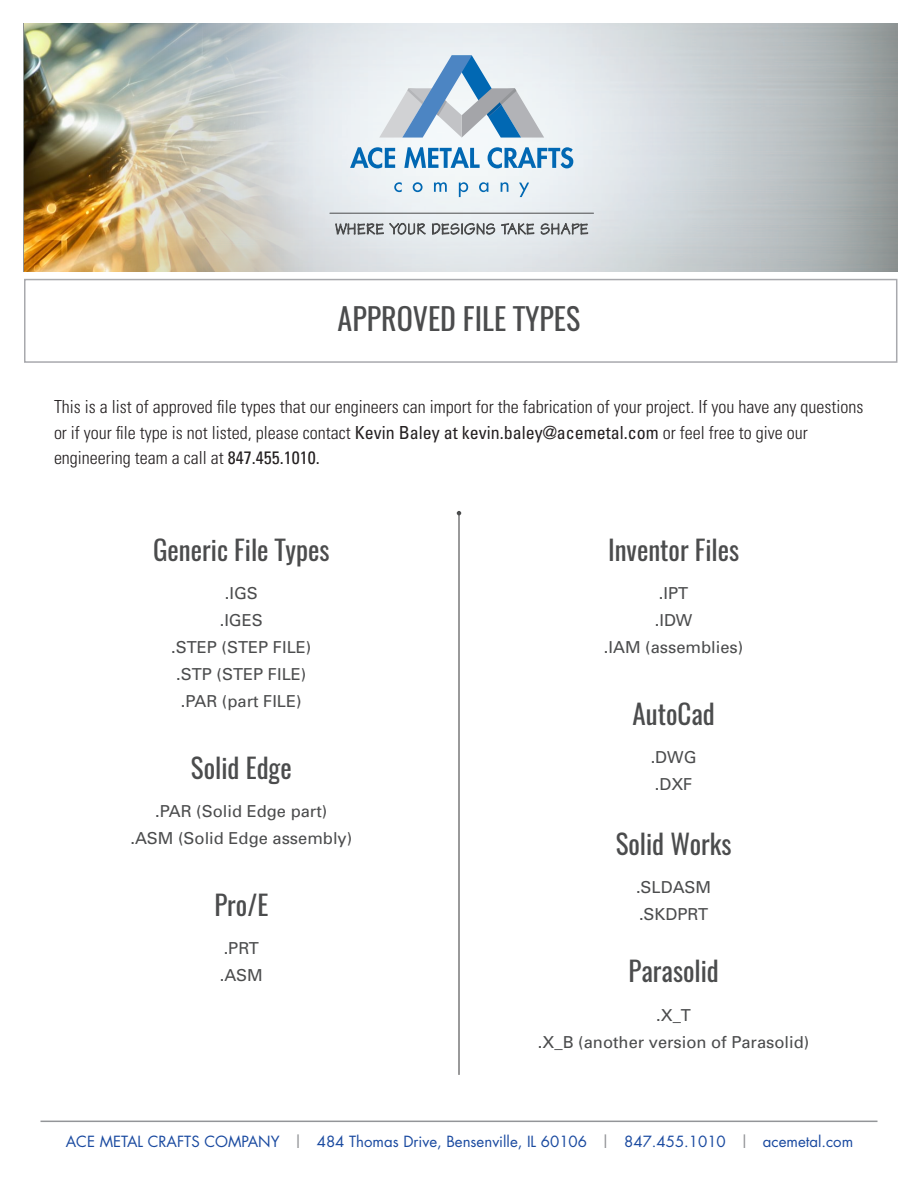
<style>
.page{position:relative;width:918px;height:1188px;background:#fff}
.page>*{position:absolute;margin:0;border:0;box-sizing:border-box;transform-origin:0 0}
.t1{font:30px "Oswald";color:#4b4c4d}
.t2{font:27px "Oswald";color:#4b4c4d}
.t3{font:300 condensed 18px/25.5px "Univers";color:#231f20}
.t4{font:16.5px/27px "Univers";color:#4b4c4d;text-align:center}
.t5{font:15px "Futura";color:#1a4aa0}
.s1{font-weight:400}
.s2{font-size:16.5px;color:#939598}
</style>
<div class="page">
<img style="left:357px;top:23px;width:540px;height:249px">
<svg style="left:357px;top:147px;width:38px;height:21px"></svg>
<svg style="left:404px;top:147px;width:76px;height:21px"></svg>
<svg style="left:488px;top:147px;width:85px;height:21px"></svg>
<svg style="left:394px;top:182px;width:8px;height:10px"></svg>
<svg style="left:413px;top:182px;width:10px;height:10px"></svg>
<svg style="left:434px;top:182px;width:13px;height:10px"></svg>
<svg style="left:459px;top:182px;width:9px;height:15px"></svg>
<svg style="left:479px;top:182px;width:9px;height:10px"></svg>
<svg style="left:501px;top:182px;width:7px;height:10px"></svg>
<svg style="left:519px;top:183px;width:10px;height:14px"></svg>
<svg style="left:379px;top:56px;width:165px;height:82px"></svg>
<svg style="left:357px;top:220px;width:69px;height:17px"></svg>
<svg style="left:432px;top:220px;width:102px;height:17px"></svg>
<svg style="left:540px;top:222px;width:48px;height:15px"></svg>
<hr style="left:330px;top:213px;width:264px;height:1px;background:#4b4c4d">
<hr style="left:40px;top:1121px;width:838px;height:1px;background:#939598">
<hr style="left:458px;top:513px;width:2px;height:562px;background:#4b4c4d">
<svg style="left:457px;top:511px;width:4px;height:4px"></svg>
<div style="left:24px;top:279px;width:873px;height:84px;border:2px solid #a8a9ad"></div>
<img style="left:24px;top:23px;width:333px;height:249px">
<p class="t1" style="left:338px;top:298px;width:244px">APPROVED FILE TYPES</p>
<p class="t3" style="left:54px;top:394px;width:811px">This is a list of approved file types that our engineers can import for the fabrication of your project. If you have any questions or if your file type is not listed, please contact <span class="s1">Kevin Baley at kevin.baley@acemetal.com</span> or feel free to give our engineering team a call at <span class="s1">847.455.1010.</span></p>
<p class="t2" style="left:153px;top:531px;width:178px">Generic File Types</p>
<p class="t4" style="left:171px;top:580px;width:142px">.IGS<br>.IGES<br>.STEP (STEP FILE) .STP (STEP FILE) .PAR (part FILE)</p>
<p class="t2" style="left:191px;top:749px;width:102px">Solid Edge</p>
<p class="t4" style="left:130px;top:798px;width:223px">.PAR (Solid Edge part)<br>.ASM (Solid Edge assembly)</p>
<p class="t2" style="left:214px;top:886px;width:56px">Pro/E</p>
<p class="t4" style="left:220px;top:934px;width:45px;text-align:left">.PRT .ASM</p>
<p class="t2" style="left:608px;top:531px;width:133px">Inventor Files</p>
<p class="t4" style="left:604px;top:580px;width:141px">.IPT<br>.IDW<br>.IAM (assemblies)</p>
<p class="t2" style="left:633px;top:695px;width:84px">AutoCad</p>
<p class="t4" style="left:651px;top:744px;width:47px;text-align:left">.DWG .DXF</p>
<p class="t2" style="left:616px;top:825px;width:117px">Solid Works</p>
<p class="t4" style="left:636px;top:874px;width:77px;text-align:left">.SLDASM .SKDPRT</p>
<p class="t2" style="left:628px;top:953px;width:92px">Parasolid</p>
<p class="t4" style="left:538px;top:1001px;width:273px">.X_T<br>.X_B (another version of Parasolid)</p>
<p class="t5" style="left:66px;top:1132px;width:789px">ACE METAL CRAFTS COMPANY <span class="s2">|</span> 484 Thomas Drive, Bensenville, IL 60106 <span class="s2">|</span> 847.455.1010 <span class="s2">|</span> acemetal.com</p>
</div>
